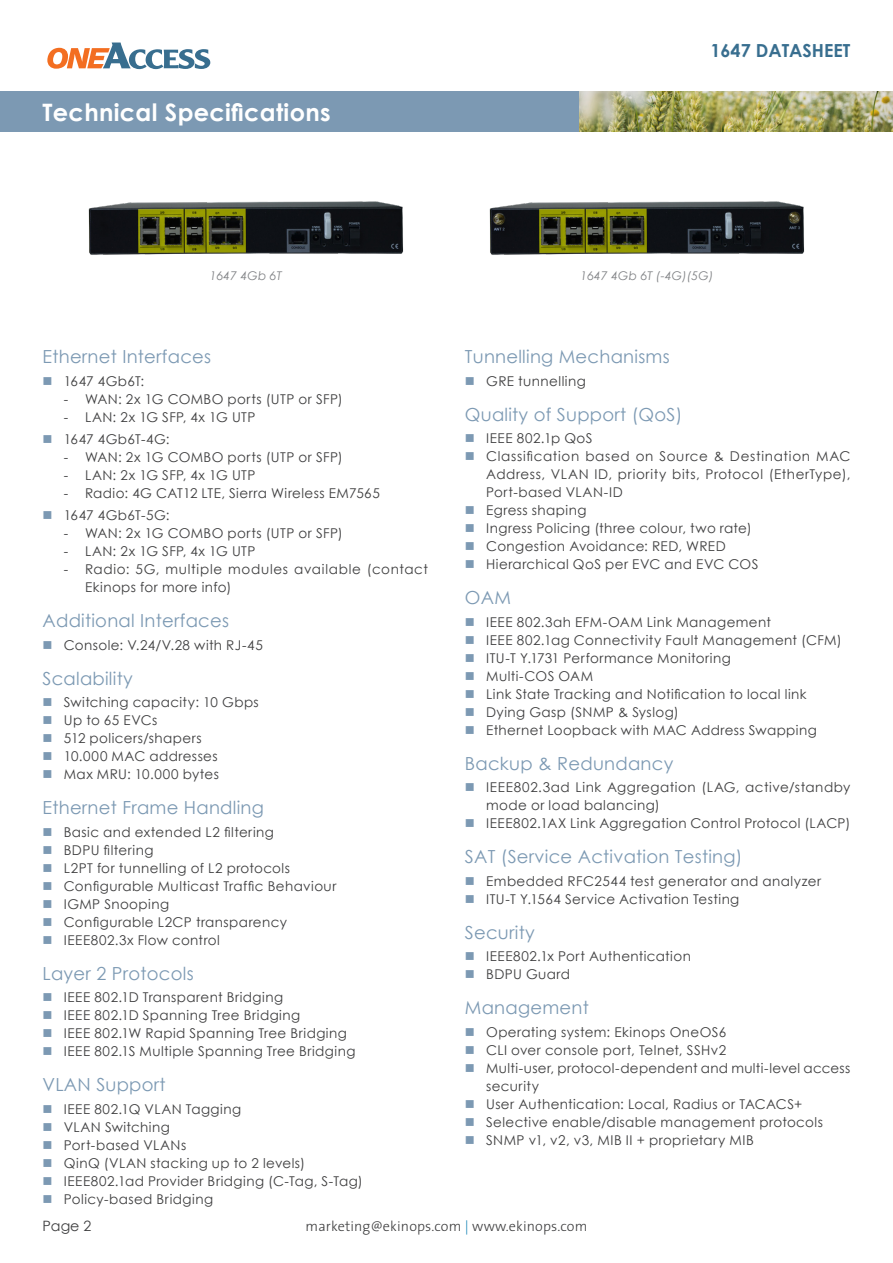
<style>
.page{position:relative;width:893px;height:1263px;background:#fff}
.page>*{position:absolute;margin:0;border:0;box-sizing:border-box;transform-origin:0 0}
._03_-_TEXTE_COURANT{font:700 24px "Century Gothic";letter-spacing:.015em;color:#fff}
._03_-_TEXTE_COURANT-2{font:18px "Century Gothic";letter-spacing:.015em;color:#7c99b3}
.t1{font:700 18px "Century Gothic";color:#386e8f}
.t2{font:300 14.25px "The Sans";letter-spacing:.01em;color:#3e3e3f}
.t3{font:14.25px "Century Gothic";color:#3e3e3f}
._03_-_TEXTE_COURANT-3{font:13.5px/18px "Century Gothic";letter-spacing:.03em;color:#3e3e3f}
._03_-_TEXTE_COURANT-4{font:13.5px/18px "Century Gothic";letter-spacing:.05em;color:#3e3e3f}
.TEXTE_COURANT{font:italic 12px "Century Gothic";letter-spacing:.015em;color:#808285}
.s1{color:#7c99b3}
.s2{color:#1584b6}
</style>
<div class="page">
<svg style="left:47px;top:43px;width:163px;height:26px"></svg>
<img style="left:578px;top:91px;width:315px;height:41px">
<div style="left:0;top:91px;width:578px;height:41px;background:#7c99b3"></div>
<img style="left:88px;top:201px;width:316px;height:54px">
<img style="left:489px;top:201px;width:316px;height:54px">
<p class="_03_-_TEXTE_COURANT" style="left:43px;top:94px;width:290px">Technical Specifications</p>
<h2 class="t1" style="left:710px;top:37px;width:142px">1647 DATASHEET</h2>
<p class="TEXTE_COURANT" style="left:210px;top:267px;width:73px">1647 4Gb 6T</p>
<p class="TEXTE_COURANT" style="left:581px;top:267px;width:134px">1647 4Gb 6T (-4G)(5G)</p>
<p class="_03_-_TEXTE_COURANT-2" style="left:43px;top:344px;width:170px">Ethernet Interfaces</p>
<p class="_03_-_TEXTE_COURANT-3" style="left:43px;top:371px;width:103px"><span class="s1">■</span> 1647 4Gb6T:</p>
<p class="_03_-_TEXTE_COURANT-3" style="left:64px;top:389px;width:281px">- WAN: 2x 1G COMBO ports (UTP or SFP)</p>
<p class="_03_-_TEXTE_COURANT-3" style="left:64px;top:407px;width:193px">- LAN: 2x 1G SFP, 4x 1G UTP</p>
<p class="_03_-_TEXTE_COURANT-3" style="left:43px;top:430px;width:129px"><span class="s1">■</span> 1647 4Gb6T-4G:</p>
<p class="_03_-_TEXTE_COURANT-3" style="left:64px;top:448px;width:281px">- WAN: 2x 1G COMBO ports (UTP or SFP)</p>
<p class="_03_-_TEXTE_COURANT-3" style="left:64px;top:466px;width:193px">- LAN: 2x 1G SFP, 4x 1G UTP</p>
<p class="_03_-_TEXTE_COURANT-3" style="left:64px;top:484px;width:318px">- Radio: 4G CAT12 LTE, Sierra Wireless EM7565</p>
<p class="_03_-_TEXTE_COURANT-3" style="left:43px;top:506px;width:128px"><span class="s1">■</span> 1647 4Gb6T-5G:</p>
<p class="_03_-_TEXTE_COURANT-3" style="left:64px;top:524px;width:281px">- WAN: 2x 1G COMBO ports (UTP or SFP)</p>
<p class="_03_-_TEXTE_COURANT-3" style="left:64px;top:542px;width:193px">- LAN: 2x 1G SFP, 4x 1G UTP</p>
<p class="_03_-_TEXTE_COURANT-4" style="left:85px;top:560px;width:345px;text-indent:-21px">- Radio: 5G, multiple modules available (contact<br>Ekinops for more info)</p>
<p class="_03_-_TEXTE_COURANT-2" style="left:43px;top:608px;width:188px">Additional Interfaces</p>
<p class="_03_-_TEXTE_COURANT-3" style="left:43px;top:635px;width:222px"><span class="s1">■</span> Console: V.24/V.28 with RJ-45</p>
<p class="_03_-_TEXTE_COURANT-2" style="left:43px;top:666px;width:92px">Scalability</p>
<p class="_03_-_TEXTE_COURANT-3" style="left:43px;top:693px;width:218px"><span class="s1">■</span> Switching capacity: 10 Gbps</p>
<p class="_03_-_TEXTE_COURANT-3" style="left:43px;top:711px;width:116px"><span class="s1">■</span> Up to 65 EVCs</p>
<p class="_03_-_TEXTE_COURANT-3" style="left:43px;top:729px;width:161px"><span class="s1">■</span> 512 policers/shapers</p>
<p class="_03_-_TEXTE_COURANT-3" style="left:43px;top:747px;width:177px"><span class="s1">■</span> 10.000 MAC addresses</p>
<p class="_03_-_TEXTE_COURANT-3" style="left:43px;top:765px;width:178px"><span class="s1">■</span> Max MRU: 10.000 bytes</p>
<p class="_03_-_TEXTE_COURANT-2" style="left:43px;top:795px;width:223px">Ethernet Frame Handling</p>
<p class="_03_-_TEXTE_COURANT-3" style="left:43px;top:822px;width:233px"><span class="s1">■</span> Basic and extended L2 filtering</p>
<p class="_03_-_TEXTE_COURANT-3" style="left:43px;top:840px;width:112px"><span class="s1">■</span> BDPU filtering</p>
<p class="_03_-_TEXTE_COURANT-3" style="left:43px;top:858px;width:249px"><span class="s1">■</span> L2PT for tunnelling of L2 protocols</p>
<p class="_03_-_TEXTE_COURANT-3" style="left:43px;top:876px;width:295px"><span class="s1">■</span> Configurable Multicast Traffic Behaviour</p>
<p class="_03_-_TEXTE_COURANT-3" style="left:43px;top:894px;width:128px"><span class="s1">■</span> IGMP Snooping</p>
<p class="_03_-_TEXTE_COURANT-3" style="left:43px;top:912px;width:246px"><span class="s1">■</span> Configurable L2CP transparency</p>
<p class="_03_-_TEXTE_COURANT-3" style="left:43px;top:930px;width:179px"><span class="s1">■</span> IEEE802.3x Flow control</p>
<p class="_03_-_TEXTE_COURANT-2" style="left:43px;top:961px;width:153px">Layer 2 Protocols</p>
<p class="_03_-_TEXTE_COURANT-3" style="left:43px;top:988px;width:242px"><span class="s1">■</span> IEEE 802.1D Transparent Bridging</p>
<p class="_03_-_TEXTE_COURANT-3" style="left:43px;top:1006px;width:259px"><span class="s1">■</span> IEEE 802.1D Spanning Tree Bridging</p>
<p class="_03_-_TEXTE_COURANT-3" style="left:43px;top:1024px;width:306px"><span class="s1">■</span> IEEE 802.1W Rapid Spanning Tree Bridging</p>
<p class="_03_-_TEXTE_COURANT-3" style="left:43px;top:1042px;width:314px"><span class="s1">■</span> IEEE 802.1S Multiple Spanning Tree Bridging</p>
<p class="_03_-_TEXTE_COURANT-2" style="left:43px;top:1072px;width:125px">VLAN Support</p>
<p class="_03_-_TEXTE_COURANT-3" style="left:43px;top:1099px;width:200px"><span class="s1">■</span> IEEE 802.1Q VLAN Tagging</p>
<p class="_03_-_TEXTE_COURANT-3" style="left:43px;top:1117px;width:129px"><span class="s1">■</span> VLAN Switching</p>
<p class="_03_-_TEXTE_COURANT-3" style="left:43px;top:1135px;width:145px"><span class="s1">■</span> Port-based VLANs</p>
<p class="_03_-_TEXTE_COURANT-3" style="left:43px;top:1153px;width:264px"><span class="s1">■</span> QinQ (VLAN stacking up to 2 levels)</p>
<p class="_03_-_TEXTE_COURANT-3" style="left:43px;top:1171px;width:322px"><span class="s1">■</span> IEEE802.1ad Provider Bridging (C-Tag, S-Tag)</p>
<p class="_03_-_TEXTE_COURANT-3" style="left:43px;top:1189px;width:172px"><span class="s1">■</span> Policy-based Bridging</p>
<p class="_03_-_TEXTE_COURANT-2" style="left:465px;top:344px;width:206px">Tunnelling Mechanisms</p>
<p class="_03_-_TEXTE_COURANT-3" style="left:465px;top:371px;width:122px"><span class="s1">■</span> GRE tunnelling</p>
<p class="_03_-_TEXTE_COURANT-2" style="left:465px;top:402px;width:219px">Quality of Support (QoS)</p>
<p class="_03_-_TEXTE_COURANT-3" style="left:465px;top:429px;width:129px"><span class="s1">■</span> IEEE 802.1p QoS</p>
<p class="_03_-_TEXTE_COURANT-3" style="left:486px;top:447px;width:366px;text-align:justify;text-indent:-21px"><span class="s1">■</span> Classification based on Source &amp; Destination MAC Address, VLAN ID, priority bits, Protocol (EtherType), Port-based VLAN-ID</p>
<p class="_03_-_TEXTE_COURANT-3" style="left:465px;top:501px;width:123px"><span class="s1">■</span> Egress shaping</p>
<p class="_03_-_TEXTE_COURANT-3" style="left:465px;top:519px;width:288px"><span class="s1">■</span> Ingress Policing (three colour, two rate)</p>
<p class="_03_-_TEXTE_COURANT-3" style="left:465px;top:537px;width:262px"><span class="s1">■</span> Congestion Avoidance: RED, WRED</p>
<p class="_03_-_TEXTE_COURANT-3" style="left:465px;top:555px;width:295px"><span class="s1">■</span> Hierarchical QoS per EVC and EVC COS</p>
<p class="_03_-_TEXTE_COURANT-2" style="left:465px;top:585px;width:48px">OAM</p>
<p class="_03_-_TEXTE_COURANT-3" style="left:465px;top:612px;width:308px"><span class="s1">■</span> IEEE 802.3ah EFM-OAM Link Management</p>
<p class="_03_-_TEXTE_COURANT-3" style="left:465px;top:630px;width:378px"><span class="s1">■</span> IEEE 802.1ag Connectivity Fault Management (CFM)</p>
<p class="_03_-_TEXTE_COURANT-3" style="left:465px;top:648px;width:267px"><span class="s1">■</span> ITU-T Y.1731 Performance Monitoring</p>
<p class="_03_-_TEXTE_COURANT-3" style="left:465px;top:666px;width:130px"><span class="s1">■</span> Multi-COS OAM</p>
<p class="_03_-_TEXTE_COURANT-3" style="left:465px;top:684px;width:343px"><span class="s1">■</span> Link State Tracking and Notification to local link</p>
<p class="_03_-_TEXTE_COURANT-3" style="left:465px;top:702px;width:215px"><span class="s1">■</span> Dying Gasp (SNMP &amp; Syslog)</p>
<p class="_03_-_TEXTE_COURANT-3" style="left:465px;top:720px;width:353px"><span class="s1">■</span> Ethernet Loopback with MAC Address Swapping</p>
<p class="_03_-_TEXTE_COURANT-2" style="left:465px;top:751px;width:210px">Backup &amp; Redundancy</p>
<p class="_03_-_TEXTE_COURANT-3" style="left:486px;top:778px;width:366px;text-indent:-21px"><span class="s1">■</span> IEEE802.3ad Link Aggregation (LAG, active/standby mode or load balancing)</p>
<p class="_03_-_TEXTE_COURANT-3" style="left:465px;top:814px;width:387px"><span class="s1">■</span> IEEE802.1AX Link Aggregation Control Protocol (LACP)</p>
<p class="_03_-_TEXTE_COURANT-2" style="left:465px;top:844px;width:279px">SAT (Service Activation Testing)</p>
<p class="_03_-_TEXTE_COURANT-3" style="left:465px;top:871px;width:358px"><span class="s1">■</span> Embedded RFC2544 test generator and analyzer</p>
<p class="_03_-_TEXTE_COURANT-3" style="left:465px;top:889px;width:276px"><span class="s1">■</span> ITU-T Y.1564 Service Activation Testing</p>
<p class="_03_-_TEXTE_COURANT-2" style="left:465px;top:920px;width:71px">Security</p>
<p class="_03_-_TEXTE_COURANT-3" style="left:465px;top:947px;width:227px"><span class="s1">■</span> IEEE802.1x Port Authentication</p>
<p class="_03_-_TEXTE_COURANT-3" style="left:465px;top:965px;width:107px"><span class="s1">■</span> BDPU Guard</p>
<p class="_03_-_TEXTE_COURANT-2" style="left:465px;top:995px;width:125px">Management</p>
<p class="_03_-_TEXTE_COURANT-3" style="left:465px;top:1022px;width:263px"><span class="s1">■</span> Operating system: Ekinops OneOS6</p>
<p class="_03_-_TEXTE_COURANT-3" style="left:465px;top:1040px;width:263px"><span class="s1">■</span> CLI over console port, Telnet, SSHv2</p>
<p class="_03_-_TEXTE_COURANT-3" style="left:486px;top:1058px;width:366px;text-indent:-21px"><span class="s1">■</span> Multi-user, protocol-dependent and multi-level access security</p>
<p class="_03_-_TEXTE_COURANT-3" style="left:465px;top:1094px;width:339px"><span class="s1">■</span> User Authentication: Local, Radius or TACACS+</p>
<p class="_03_-_TEXTE_COURANT-3" style="left:465px;top:1112px;width:359px"><span class="s1">■</span> Selective enable/disable management protocols</p>
<p class="_03_-_TEXTE_COURANT-3" style="left:465px;top:1130px;width:291px"><span class="s1">■</span> SNMP v1, v2, v3, MIB II + proprietary MIB</p>
<p class="t3" style="left:43px;top:1216px;width:50px">Page 2</p>
<p class="t2" style="left:306px;top:1217px;width:283px">marketing@ekinops.com <span class="s2">|</span> www.ekinops.com</p>
</div>
